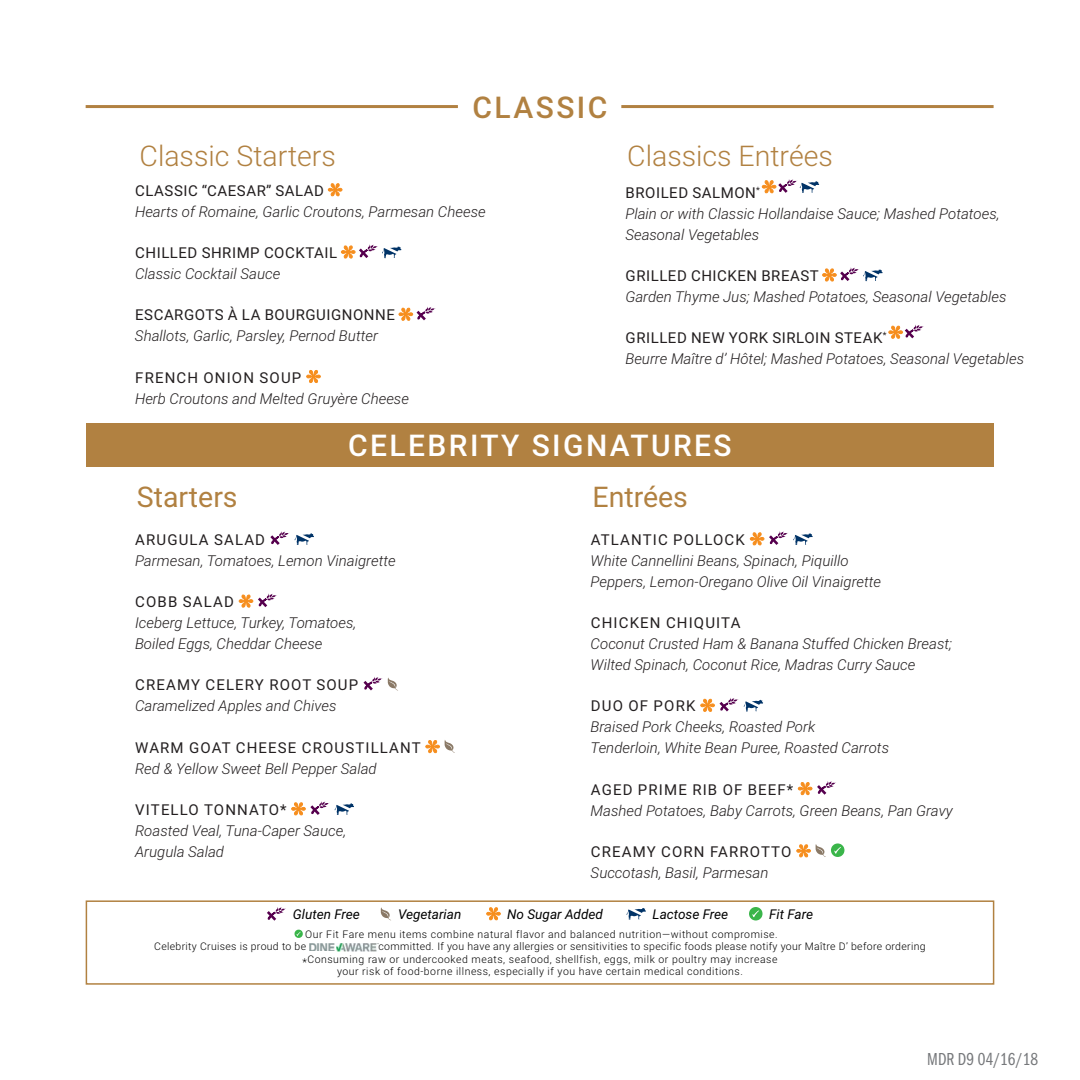
<style>
.page{position:relative;width:1080px;height:1080px;background:#fff}
.page>*{position:absolute;margin:0;border:0;box-sizing:border-box;transform-origin:0 0}
.t1{font:500 30px "Roboto";letter-spacing:.08em;color:#fff}
.t2{font:500 30px "Roboto";letter-spacing:.08em;color:#b18141}
.t3{font:300 28.5px "Roboto";color:#b18141}
.t4{font:28.5px "Roboto";color:#b18141}
.t5{font:18px "Franklin Gothic URW Com Boo";color:#76787b}
.MDR2_item_name{font:italic 300 15px/21px "Roboto";color:#231f20}
.MDR2_item_name-2{font:15px "Roboto";letter-spacing:.075em;color:#231f20}
.MDR2_item_name-3{font:15px/21px "Roboto";letter-spacing:.035em;color:#231f20}
.t6{font:italic 13.5px "Roboto";color:#000}
.t7{font:300 10.5px/12.6px "Roboto";letter-spacing:.05em;color:#000}
.t8{font:300 10.5px "Roboto";letter-spacing:.03em;color:#000}
.s1{font-weight:400;font-style:normal}
.s2{font-weight:300;font-style:italic}
.s3{font-size:10.95px}
</style>
<div class="page">
<div style="left:86px;top:423px;width:908px;height:44px;background:#b18141"></div>
<hr style="left:86px;top:105px;width:372px;height:3px;background:#b18141">
<hr style="left:621px;top:105px;width:373px;height:3px;background:#b18141">
<img style="left:309px;top:944px;width:68px;height:8px">
<svg style="left:295px;top:930px;width:8px;height:8px"></svg>
<svg style="left:486px;top:908px;width:15px;height:12px"></svg>
<svg style="left:381px;top:907px;width:10px;height:14px"></svg>
<svg style="left:267px;top:907px;width:19px;height:14px"></svg>
<svg style="left:626px;top:908px;width:20px;height:12px"></svg>
<svg style="left:749px;top:907px;width:14px;height:14px"></svg>
<div style="left:86px;top:900px;width:908px;height:85px;border:2px solid #b18141"></div>
<svg style="left:328px;top:184px;width:14px;height:12px"></svg>
<svg style="left:341px;top:244px;width:60px;height:15px"></svg>
<svg style="left:399px;top:307px;width:37px;height:14px"></svg>
<svg style="left:306px;top:370px;width:15px;height:13px"></svg>
<svg style="left:762px;top:179px;width:57px;height:15px"></svg>
<svg style="left:822px;top:267px;width:61px;height:15px"></svg>
<svg style="left:889px;top:325px;width:35px;height:14px"></svg>
<svg style="left:750px;top:531px;width:63px;height:15px"></svg>
<svg style="left:701px;top:698px;width:62px;height:14px"></svg>
<svg style="left:798px;top:781px;width:38px;height:15px"></svg>
<svg style="left:797px;top:843px;width:47px;height:14px"></svg>
<svg style="left:270px;top:531px;width:44px;height:14px"></svg>
<svg style="left:239px;top:593px;width:38px;height:15px"></svg>
<svg style="left:363px;top:677px;width:35px;height:14px"></svg>
<svg style="left:426px;top:740px;width:29px;height:13px"></svg>
<svg style="left:291px;top:801px;width:63px;height:15px"></svg>
<h1 class="t2" style="left:473px;top:86px;width:136px">CLASSIC</h1>
<h2 class="t3" style="left:140px;top:136px;width:198px">Classic Starters</h2>
<h2 class="t3" style="left:627px;top:136px;width:207px">Classics Entrées</h2>
<p class="MDR2_item_name" style="left:135px;top:179px;width:352px"><span class="s1">CLASSIC “CAESAR” SALAD<br></span>Hearts of Romaine, Garlic Croutons, Parmesan Cheese</p>
<p class="MDR2_item_name-3" style="left:135px;top:242px;width:204px">CHILLED SHRIMP COCKTAIL<br><span class="s2">Classic Cocktail Sauce</span></p>
<p class="MDR2_item_name" style="left:135px;top:304px;width:261px"><span class="s1">ESCARGOTS À LA BOURGUIGNONNE<br></span>Shallots, Garlic, Parsley, Pernod Butter</p>
<p class="MDR2_item_name" style="left:135px;top:366px;width:276px"><span class="s1">FRENCH ONION SOUP<br></span>Herb Croutons and Melted Gruyère Cheese</p>
<p class="MDR2_item_name" style="left:625px;top:181px;width:376px"><span class="s1">BROILED SALMON</span><sup>*<br></sup>Plain or with Classic Hollandaise Sauce; Mashed Potatoes,<br>Seasonal Vegetables</p>
<p class="MDR2_item_name" style="left:625px;top:265px;width:383px"><span class="s1">GRILLED CHICKEN BREAST<br></span>Garden Thyme Jus; Mashed Potatoes, Seasonal Vegetables</p>
<p class="MDR2_item_name" style="left:625px;top:327px;width:400px"><span class="s1">GRILLED NEW YORK SIRLOIN STEAK</span><sup>*<br></sup>Beurre Maître d’ Hôtel; Mashed Potatoes, Seasonal Vegetables</p>
<h1 class="t1" style="left:348px;top:424px;width:385px">CELEBRITY SIGNATURES</h1>
<h2 class="t4" style="left:137px;top:477px;width:102px">Starters</h2>
<h2 class="t4" style="left:592px;top:477px;width:97px">Entrées</h2>
<p class="MDR2_item_name-2" style="left:135px;top:529px;width:131px">ARUGULA SALAD</p>
<p class="MDR2_item_name" style="left:135px;top:550px;width:262px">Parmesan, Tomatoes, Lemon Vinaigrette</p>
<p class="MDR2_item_name-2" style="left:135px;top:591px;width:100px">COBB SALAD</p>
<p class="MDR2_item_name" style="left:135px;top:612px;width:223px">Iceberg Lettuce, Turkey, Tomatoes,</p>
<p class="MDR2_item_name" style="left:135px;top:633px;width:189px">Boiled Eggs, Cheddar Cheese</p>
<p class="MDR2_item_name-2" style="left:135px;top:675px;width:225px">CREAMY CELERY ROOT SOUP</p>
<p class="MDR2_item_name" style="left:135px;top:695px;width:203px">Caramelized Apples and Chives</p>
<p class="MDR2_item_name-2" style="left:135px;top:737px;width:287px">WARM GOAT CHEESE CROUSTILLANT</p>
<p class="MDR2_item_name" style="left:135px;top:757px;width:243px">Red &amp; Yellow Sweet Bell Pepper Salad</p>
<p class="MDR2_item_name-2" style="left:135px;top:799px;width:153px">VITELLO TONNATO*</p>
<p class="MDR2_item_name" style="left:135px;top:820px;width:213px">Roasted Veal, Tuna-Caper Sauce,</p>
<p class="MDR2_item_name" style="left:135px;top:841px;width:91px">Arugula Salad</p>
<p class="MDR2_item_name-2" style="left:591px;top:529px;width:156px">ATLANTIC POLLOCK</p>
<p class="MDR2_item_name" style="left:591px;top:550px;width:259px">White Cannellini Beans, Spinach, Piquillo</p>
<p class="MDR2_item_name" style="left:591px;top:571px;width:292px">Peppers, Lemon-Oregano Olive Oil Vinaigrette</p>
<p class="MDR2_item_name-2" style="left:591px;top:612px;width:151px">CHICKEN CHIQUITA</p>
<p class="MDR2_item_name" style="left:591px;top:633px;width:363px">Coconut Crusted Ham &amp; Banana Stuffed Chicken Breast;</p>
<p class="MDR2_item_name" style="left:591px;top:654px;width:326px">Wilted Spinach, Coconut Rice, Madras Curry Sauce</p>
<p class="MDR2_item_name-2" style="left:591px;top:696px;width:106px">DUO OF PORK</p>
<p class="MDR2_item_name" style="left:591px;top:716px;width:226px">Braised Pork Cheeks, Roasted Pork</p>
<p class="MDR2_item_name" style="left:591px;top:737px;width:300px">Tenderloin, White Bean Puree, Roasted Carrots</p>
<p class="MDR2_item_name-2" style="left:591px;top:779px;width:204px">AGED PRIME RIB OF BEEF*</p>
<p class="MDR2_item_name" style="left:591px;top:799px;width:364px">Mashed Potatoes, Baby Carrots, Green Beans, Pan Gravy</p>
<p class="MDR2_item_name-2" style="left:591px;top:841px;width:202px">CREAMY CORN FARROTTO</p>
<p class="MDR2_item_name" style="left:591px;top:862px;width:179px">Succotash, Basil, Parmesan</p>
<p class="t6" style="left:293px;top:905px;width:68px">Gluten Free</p>
<p class="t6" style="left:398px;top:905px;width:65px">Vegetarian</p>
<p class="t6" style="left:507px;top:905px;width:97px">No Sugar Added</p>
<p class="t6" style="left:653px;top:905px;width:77px">Lactose Free</p>
<p class="t6" style="left:769px;top:905px;width:45px">Fit Fare</p>
<p class="t7" style="left:154px;top:927px;width:625px;text-indent:151px">Our Fit Fare menu items combine natural flavor and balanced nutrition—without compromise.<br>Celebrity Cruises is proud to be</p>
<p class="t8" style="left:379px;top:939px;width:549px">committed. If you have any allergies or sensitivities to specific foods please notify your Maître D’ before ordering</p>
<p class="t7" style="left:302px;top:952px;width:477px"><span class="s3">*</span>Consuming raw or undercooked meats, seafood, shellfish, eggs, milk or poultry may increase</p>
<p class="t7" style="left:337px;top:965px;width:407px">your risk of food-borne illness, especially if you have certain medical conditions.</p>
<p class="t5" style="left:927px;top:1047px;width:112px">MDR D9 04/16/18</p>
</div>
